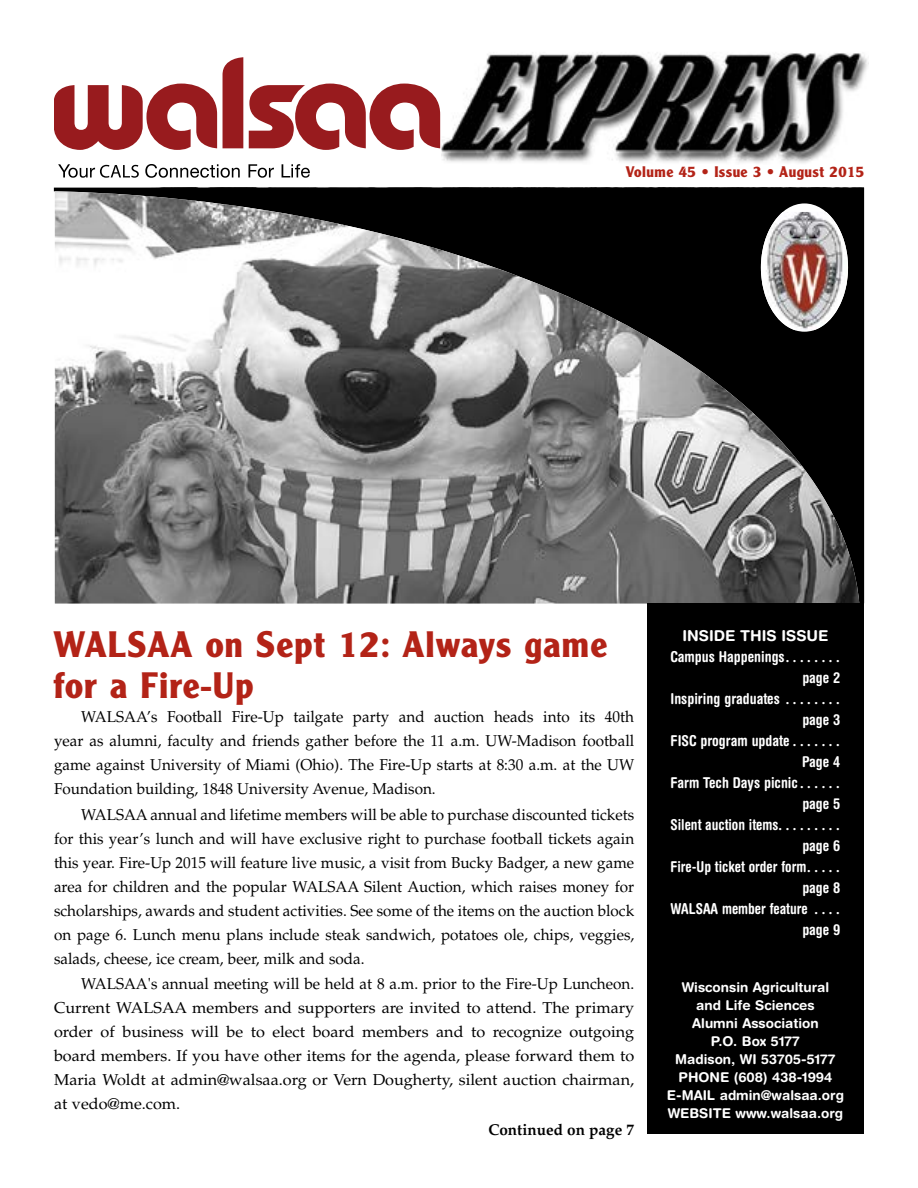
<style>
.page{position:relative;width:918px;height:1188px;background:#fff}
.page>*{position:absolute;margin:0;border:0;box-sizing:border-box;transform-origin:0 0}
.t1{font:700 36px/40.5px "Clearface Gothic LT Std";letter-spacing:.03em;color:#b32317}
.t2{font:15.75px/24px "Palatino LT Std";color:#000;text-align:justify}
.t3{font:700 15.75px "Palatino LT Std";color:#000}
.t4{font:700 condensed 15px "Helvetica Rounded LT Std";color:#fff}
.t5{font:700 15px "Clearface Gothic LT Std";letter-spacing:.03em;color:#b32317}
.t6{font:700 15px "Helvetica Rounded LT Std";color:#fff}
.t7{font:700 13.5px/18px "Helvetica Rounded LT Std";color:#fff;text-align:center}
</style>
<div class="page">
<img style="left:55px;top:191px;width:804px;height:413px">
<div style="left:648px;top:603px;width:216px;height:531px;background:#000"></div>
<svg style="left:54px;top:84px;width:163px;height:66px"></svg>
<div style="left:223px;top:57px;width:20px;height:91px;background:#981b1e"></div>
<svg style="left:249px;top:84px;width:191px;height:66px"></svg>
<svg style="left:58px;top:164px;width:81px;height:14px"></svg>
<svg style="left:145px;top:164px;width:95px;height:14px"></svg>
<svg style="left:249px;top:164px;width:25px;height:14px"></svg>
<svg style="left:282px;top:164px;width:28px;height:14px"></svg>
<img style="left:441px;top:52px;width:427px;height:111px">
<div style="left:761px;top:203px;width:87px;height:129px;background:#fff;border-radius:50%"></div>
<img style="left:761px;top:212px;width:87px;height:118px">
<p class="t5" style="left:626px;top:163px;width:240px">Volume 45 • Issue 3 • August 2015</p>
<h1 class="t1" style="left:53px;top:625px;width:555px">WALSAA on Sept 12: Always game for a Fire-Up</h1>
<p class="t6" style="left:682px;top:627px;width:148px">INSIDE THIS ISSUE</p>
<p class="t4" style="left:670px;top:648px;width:163px">Campus Happenings . . . . . . .</p>
<p class="t4" style="left:802px;top:669px;width:40px">page 2</p>
<p class="t4" style="left:670px;top:690px;width:163px">Inspiring graduates . . . . . . .</p>
<p class="t4" style="left:802px;top:711px;width:40px">page 3</p>
<p class="t4" style="left:670px;top:732px;width:164px">FISC program update . . . . . .</p>
<p class="t4" style="left:802px;top:753px;width:40px">Page 4</p>
<p class="t4" style="left:670px;top:774px;width:164px">Farm Tech Days picnic . . . . .</p>
<p class="t4" style="left:802px;top:795px;width:40px">page 5</p>
<p class="t4" style="left:671px;top:816px;width:163px">Silent auction items . . . . . . . .</p>
<p class="t4" style="left:802px;top:837px;width:40px">page 6</p>
<p class="t4" style="left:670px;top:858px;width:163px">Fire-Up ticket order form . . . .</p>
<p class="t4" style="left:802px;top:879px;width:40px">page 8</p>
<p class="t4" style="left:670px;top:900px;width:163px">WALSAA member feature . . .</p>
<p class="t4" style="left:802px;top:921px;width:40px">page 9</p>
<p class="t2" style="left:54px;top:705px;width:582px;text-indent:27px">WALSAA’s Football Fire-Up tailgate party and auction heads into its 40th year as alumni, faculty and friends gather before the 11 a.m. UW-Madison football game against University of Miami (Ohio). The Fire-Up starts at 8:30 a.m. at the UW Foundation building, 1848 University Avenue, Madison.</p>
<p class="t2" style="left:54px;top:803px;width:582px;text-indent:27px">WALSAA annual and lifetime members will be able to purchase discounted tickets for this year’s lunch and will have exclusive right to purchase football tickets again this year. Fire-Up 2015 will feature live music, a visit from Bucky Badger, a new game area for children and the popular WALSAA Silent Auction, which raises money for scholarships, awards and student activities. See some of the items on the auction block on page 6. Lunch menu plans include steak sandwich, potatoes ole, chips, veggies, salads, cheese, ice cream, beer, milk and soda.</p>
<p class="t2" style="left:54px;top:972px;width:582px;text-indent:27px">WALSAA's annual meeting will be held at 8 a.m. prior to the Fire-Up Luncheon.<br>Current WALSAA members and supporters are invited to attend. The primary order of business will be to elect board members and to recognize outgoing board members. If you have other items for the agenda, please forward them to Maria Woldt at admin@walsaa.org or Vern Dougherty, silent auction chairman, at vedo@me.com.</p>
<p class="t3" style="left:488px;top:1120px;width:147px">Continued on page 7</p>
<p class="t7" style="left:667px;top:978px;width:178px">Wisconsin Agricultural<br>and Life Sciences<br>Alumni Association<br>P.O. Box 5177<br>Madison, WI 53705-5177<br>PHONE (608) 438-1994<br>E-MAIL admin@walsaa.org<br>WEBSITE www.walsaa.org</p>
</div>
